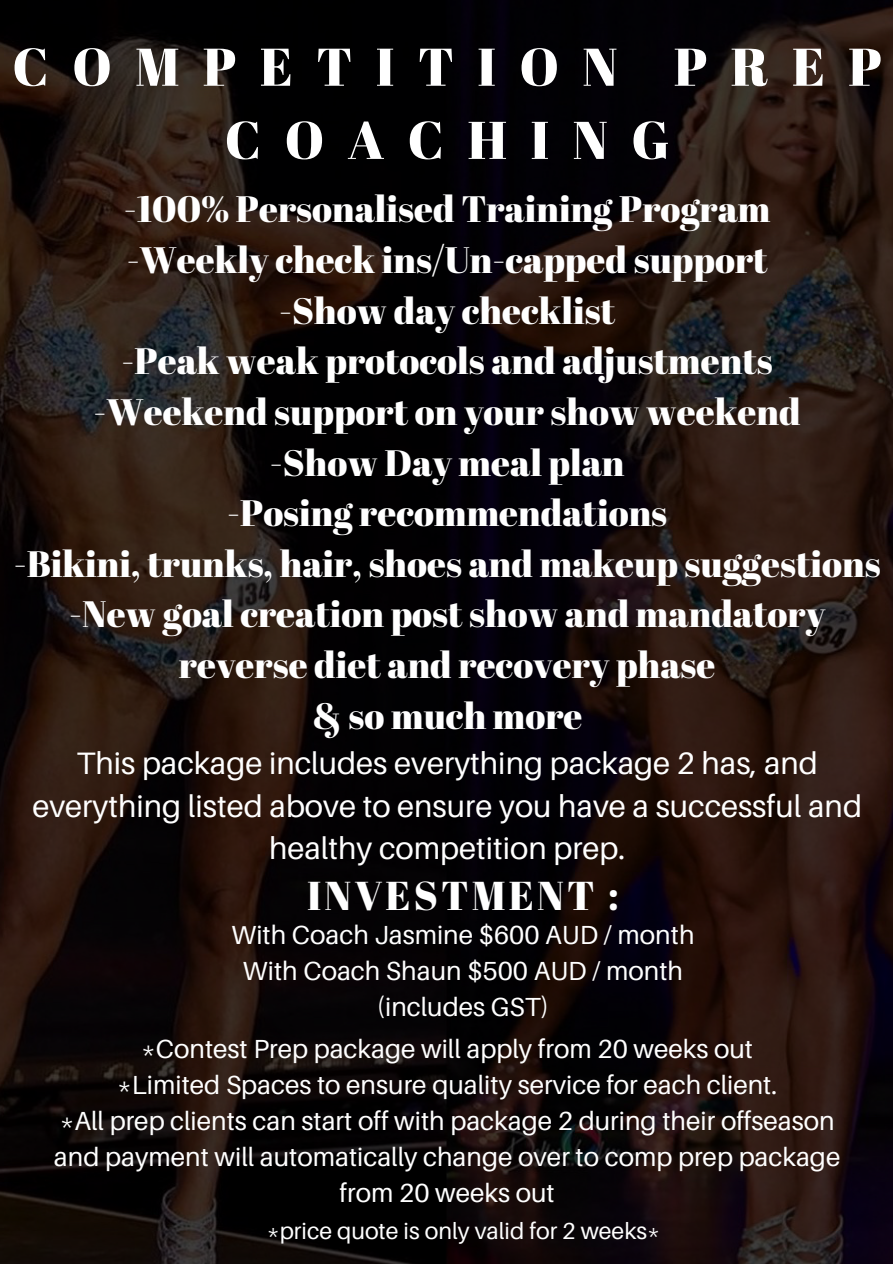
<style>
.page{position:relative;width:893px;height:1264px;background:#fff}
.page>*{position:absolute;margin:0;border:0;box-sizing:border-box;transform-origin:0 0}
.t1{font:52.95px/73.2px "Abril Fatface";letter-spacing:.44em;color:#fff;text-align:center}
.t2{font:40.2px "Abril Fatface";letter-spacing:.08em;color:#fff}
.t3{font:36.75px/50.7px "Abril Fatface";color:#fff;text-align:center}
.t4{font:30.9px/42.8px "Aileron";color:#fff;text-align:center}
.t5{font:26.1px/36px "Aileron";color:#fff;text-align:center}
.t6{font:23.1px "Aileron";color:#fff}
</style>
<div class="page">
<img style="left:0;top:0;width:892px;height:1263px">
<p class="t1" style="left:12px;top:29px;width:871px">COMPETITION PREP<br>COACHING</p>
<p class="t3" style="left:124px;top:183px;width:648px">-100% Personalised Training Program</p>
<p class="t3" style="left:127px;top:233px;width:642px">-Weekly check ins/Un-capped support</p>
<p class="t3" style="left:279px;top:284px;width:337px">-Show day checklist</p>
<p class="t3" style="left:122px;top:335px;width:652px">-Peak weak protocols and adjustments</p>
<p class="t3" style="left:94px;top:385px;width:708px">-Weekend support on your show weekend</p>
<p class="t3" style="left:270px;top:436px;width:356px">-Show Day meal plan</p>
<p class="t3" style="left:227px;top:486px;width:441px">-Posing recommendations</p>
<p class="t3" style="left:14px;top:537px;width:868px">-Bikini, trunks, hair, shoes and makeup suggestions</p>
<p class="t3" style="left:69px;top:588px;width:757px">-New goal creation post show and mandatory reverse diet and recovery phase</p>
<p class="t3" style="left:312px;top:689px;width:272px">&amp; so much more</p>
<p class="t4" style="left:32px;top:741px;width:831px">This package includes everything package 2 has, and everything listed above to ensure you have a successful and healthy competition prep.</p>
<p class="t2" style="left:307px;top:867px;width:313px">INVESTMENT :</p>
<p class="t5" style="left:231px;top:915px;width:464px">With Coach Jasmine $600 AUD / month</p>
<p class="t5" style="left:243px;top:951px;width:441px">With Coach Shaun $500 AUD / month</p>
<p class="t5" style="left:377px;top:987px;width:173px">(includes GST)</p>
<p class="t5" style="left:141px;top:1030px;width:613px">*Contest Prep package will apply from 20 weeks out</p>
<p class="t5" style="left:117px;top:1066px;width:661px">*Limited Spaces to ensure quality service for each client.</p>
<p class="t5" style="left:54px;top:1102px;width:787px">*All prep clients can start off with package 2 during their offseason and payment will automatically change over to comp prep package from 20 weeks out</p>
<p class="t6" style="left:267px;top:1216px;width:394px">*price quote is only valid for 2 weeks*</p>
</div>
